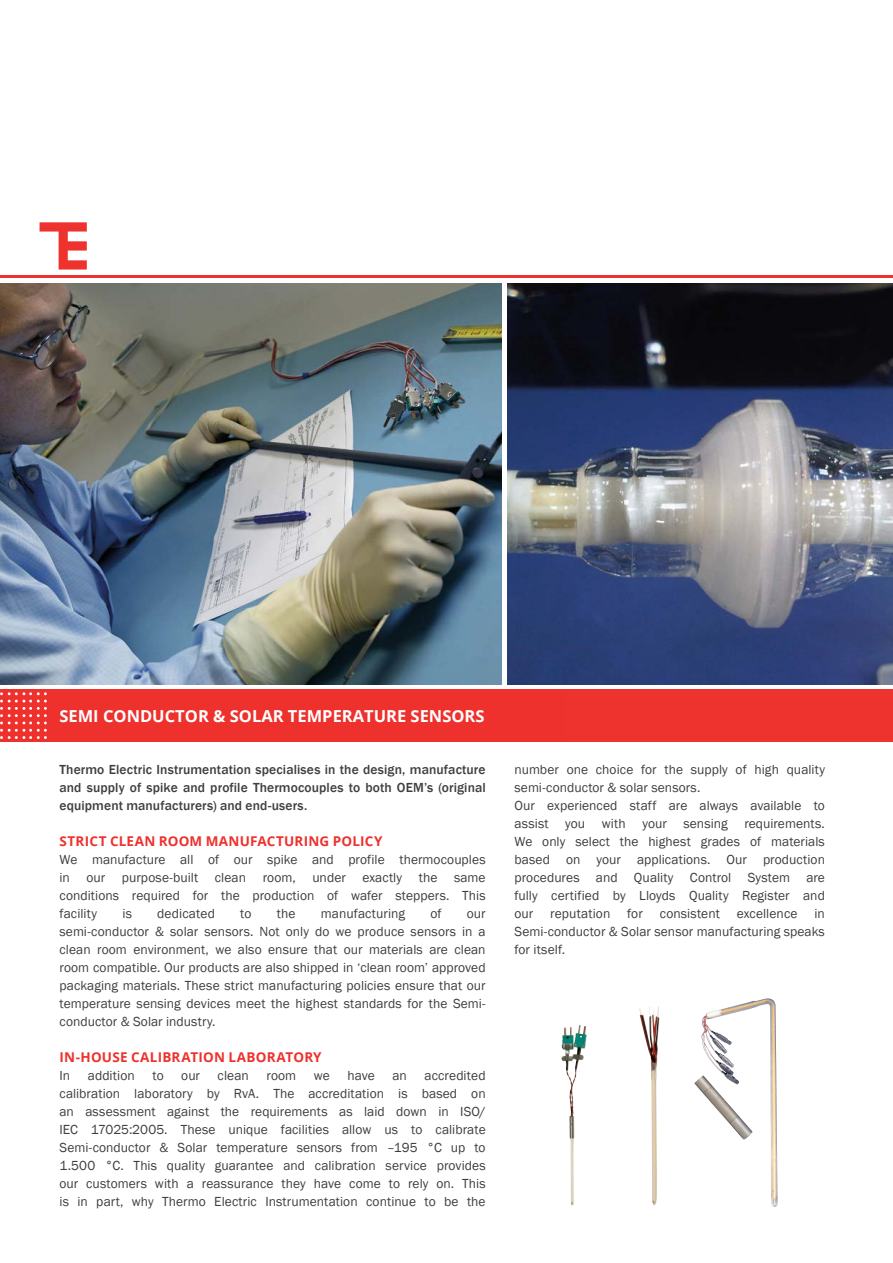
<style>
.page{position:relative;width:893px;height:1263px;background:#fff}
.page>*{position:absolute;margin:0;border:0;box-sizing:border-box;transform-origin:0 0}
.t1{font:700 16.5px "Open Sans";color:#fff}
.Kopje_producten{font:13.5px/18px "Franklin Gothic";letter-spacing:.005em;color:#3e3e3f;text-align:justify}
.Platte_tekst{font:500 13.5px/18px "Franklin Gothic";letter-spacing:.01em;color:#3e3e3f;text-align:justify}
.Platte_tekst-2{font:700 13.5px "Open Sans";letter-spacing:.015em;color:#ee312d}
.Kopje_producten-2{font:700 13.5px "Open Sans";letter-spacing:.015em;color:#ee312d}
</style>
<div class="page">
<hr style="left:0;top:275px;width:893px;height:3px;background:#ee322e">
<svg style="left:40px;top:222px;width:47px;height:48px"></svg>
<div style="left:0;top:689px;width:893px;height:53px;background:#ee322e"></div>
<svg style="left:0;top:692px;width:47px;height:47px"></svg>
<img style="left:0;top:283px;width:502px;height:401px">
<img style="left:507px;top:283px;width:386px;height:401px">
<img style="left:701px;top:999px;width:64px;height:86px">
<img style="left:561px;top:1025px;width:19px;height:75px">
<img style="left:639px;top:1006px;width:21px;height:199px">
<p class="t1" style="left:59px;top:704px;width:427px">SEMI CONDUCTOR &amp; SOLAR TEMPERATURE SENSORS</p>
<p class="Platte_tekst" style="left:60px;top:761px;width:428px">Thermo Electric Instrumentation specialises in the design, manufacture and supply of spike and profile Thermocouples to both OEM’s (original equipment manufacturers) and end-users.</p>
<p class="Platte_tekst-2" style="left:60px;top:832px;width:325px">STRICT CLEAN ROOM MANUFACTURING POLICY</p>
<p class="Kopje_producten" style="left:60px;top:851px;width:428px">We manufacture all of our spike and profile thermocouples in our purpose-built clean room, under exactly the same conditions required for the production of wafer steppers. This facility</p>
<p class="Kopje_producten" style="left:122px;top:905px;width:11px">is</p>
<p class="Kopje_producten" style="left:157px;top:905px;width:59px">dedicated</p>
<p class="Kopje_producten" style="left:240px;top:905px;width:13px">to</p>
<p class="Kopje_producten" style="left:277px;top:905px;width:20px">the</p>
<p class="Kopje_producten" style="left:321px;top:905px;width:86px">manufacturing</p>
<p class="Kopje_producten" style="left:430px;top:905px;width:13px">of</p>
<p class="Kopje_producten" style="left:60px;top:905px;width:428px;text-indent:407px">our semi-conductor &amp; solar sensors. Not only do we produce sensors in a clean room environment, we also ensure that our materials are clean room compatible. Our products are also shipped in ‘clean room’ approved packaging materials. These strict manufacturing policies ensure that our temperature sensing devices meet the highest standards for the Semi&shy;conductor &amp; Solar industry.</p>
<p class="Kopje_producten-2" style="left:60px;top:1048px;width:264px">IN-HOUSE CALIBRATION LABORATORY</p>
<p class="Kopje_producten" style="left:60px;top:1067px;width:12px">In</p>
<p class="Kopje_producten" style="left:88px;top:1067px;width:49px">addition</p>
<p class="Kopje_producten" style="left:152px;top:1067px;width:13px">to</p>
<p class="Kopje_producten" style="left:181px;top:1067px;width:20px">our</p>
<p class="Kopje_producten" style="left:218px;top:1067px;width:33px">clean</p>
<p class="Kopje_producten" style="left:266px;top:1067px;width:31px">room</p>
<p class="Kopje_producten" style="left:314px;top:1067px;width:17px">we</p>
<p class="Kopje_producten" style="left:347px;top:1067px;width:29px">have</p>
<p class="Kopje_producten" style="left:392px;top:1067px;width:16px">an</p>
<p class="Kopje_producten" style="left:60px;top:1067px;width:428px;text-indent:365px">accredited calibration laboratory by RvA. The accreditation is based on an assessment against the requirements as laid down in ISO/ IEC 17025:2005. These unique facilities allow us to calibrate Semi-conductor &amp; Solar temperature sensors from –195 °C up to 1.500 °C. This quality guarantee and calibration service provides our customers with a reassurance they have come to rely on. This is in part, why Thermo Electric Instrumentation continue to be the</p>
<p class="Kopje_producten" style="left:514px;top:761px;width:312px">number one choice for the supply of high quality semi-conductor &amp; solar sensors.</p>
<p class="Kopje_producten" style="left:514px;top:797px;width:312px">Our experienced staff are always available to assist you with your sensing requirements.<br>We only select the highest grades of materials based on your applications. Our production procedures and Quality Control System are fully certified by Lloyds Quality Register and our</p>
<p class="Kopje_producten" style="left:550px;top:905px;width:62px">reputation</p>
<p class="Kopje_producten" style="left:627px;top:905px;width:17px">for</p>
<p class="Kopje_producten" style="left:660px;top:905px;width:62px">consistent</p>
<p class="Kopje_producten" style="left:737px;top:905px;width:62px">excellence</p>
<p class="Kopje_producten" style="left:514px;top:905px;width:312px;text-indent:300px">in Semi-conductor &amp; Solar sensor manufacturing speaks for itself.</p>
</div>
